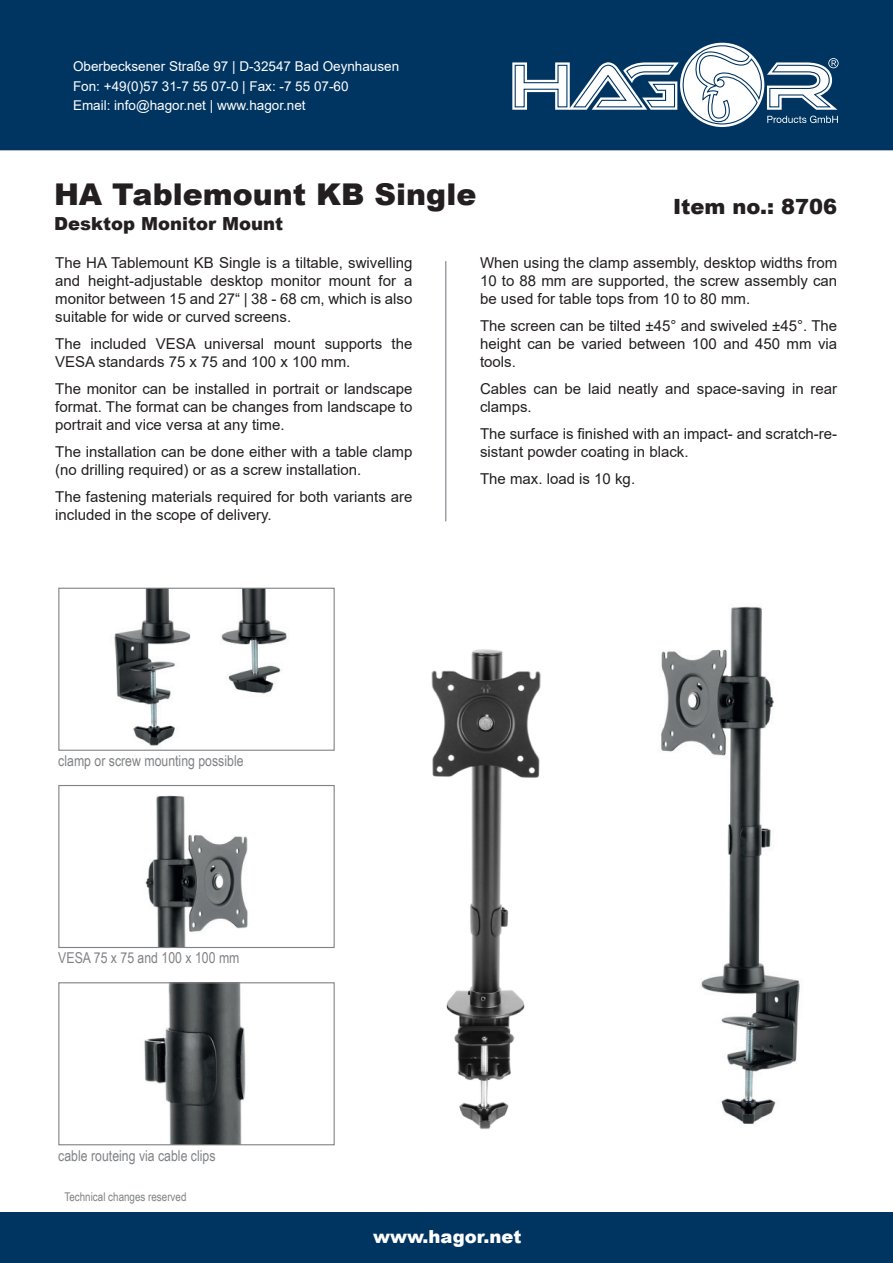
<style>
.page{position:relative;width:893px;height:1263px;background:#fff}
.page>*{position:absolute;margin:0;border:0;box-sizing:border-box;transform-origin:0 0}
.t1{font:900 30px "Arial";color:#231f20}
.t2{font:900 21px "Arial";color:#231f20}
.t3{font:900 18px "Arial";color:#231f20}
.t4{font:900 18px "Arial";color:#fff}
.t5{font:15px/18px "Arial";color:#231f20}
.t6{font:15px "Arial Narrow";color:#808285}
.t7{font:13.5px/19.5px "Arial";color:#fff}
.t8{font:12px "Arial Narrow";color:#808285}
</style>
<div class="page">
<hr style="left:445px;top:261px;width:1px;height:260px;background:#9d9fa2">
<img style="left:114px;top:590px;width:173px;height:156px">
<div style="left:58px;top:588px;width:277px;height:163px;border:1px solid #808285"></div>
<img style="left:145px;top:795px;width:103px;height:151px">
<div style="left:58px;top:785px;width:277px;height:163px;border:1px solid #808285"></div>
<img style="left:144px;top:984px;width:102px;height:159px">
<div style="left:58px;top:982px;width:277px;height:163px;border:1px solid #808285"></div>
<img style="left:661px;top:606px;width:139px;height:519px">
<img style="left:431px;top:649px;width:110px;height:480px">
<div style="left:0;top:1213px;width:893px;height:50px;background:#003562"></div>
<div style="left:0;top:0;width:893px;height:150px;background:#003562"></div>
<svg style="left:502px;top:39px;width:358px;height:93px"></svg>
<p class="t7" style="left:73px;top:57px;width:328px">Oberbecksener Straße 97 | D-32547 Bad Oeynhausen<br>Fon: +49(0)57 31-7 55 07-0 | Fax: -7 55 07-60<br>Email: info@hagor.net | www.hagor.net</p>
<h1 class="t1" style="left:54px;top:172px;width:424px">HA Tablemount KB Single</h1>
<p class="t3" style="left:54px;top:211px;width:230px">Desktop Monitor Mount</p>
<h2 class="t2" style="left:673px;top:191px;width:166px">Item no.: 8706</h2>
<p class="t5" style="left:55px;top:254px;width:359px;text-align:justify">The HA Tablemount KB Single is a tiltable, swivelling and height-adjustable desktop monitor mount for a monitor between 15 and 27“ | 38 - 68 cm, which is also suitable for wide or curved screens.</p>
<p class="t5" style="left:55px;top:335px;width:359px">The included VESA universal mount supports the<br>VESA standards 75 x 75 and 100 x 100 mm.</p>
<p class="t5" style="left:55px;top:380px;width:359px;text-align:justify">The monitor can be installed in portrait or landscape format. The format can be changes from landscape to portrait and vice versa at any time.</p>
<p class="t5" style="left:55px;top:443px;width:359px">The installation can be done either with a table clamp (no drilling required) or as a screw installation.</p>
<p class="t5" style="left:55px;top:488px;width:359px">The fastening materials required for both variants are included in the scope of delivery.</p>
<p class="t5" style="left:480px;top:254px;width:359px;text-align:justify">When using the clamp assembly, desktop widths from 10 to 88 mm are supported, the screw assembly can be used for table tops from 10 to 80 mm.</p>
<p class="t5" style="left:480px;top:317px;width:359px;text-align:justify">The screen can be tilted ±45° and swiveled ±45°. The height can be varied between 100 and 450 mm via tools.</p>
<p class="t5" style="left:480px;top:380px;width:359px">Cables can be laid neatly and space-saving in rear clamps.</p>
<p class="t5" style="left:480px;top:425px;width:359px">The surface is finished with an impact- and scratch-re&shy;sistant powder coating in black.</p>
<p class="t5" style="left:480px;top:470px;width:157px">The max. load is 10 kg.</p>
<p class="t6" style="left:58px;top:750px;width:187px">clamp or screw mounting possible</p>
<p class="t6" style="left:58px;top:947px;width:183px">VESA 75 x 75 and 100 x 100 mm</p>
<p class="t6" style="left:58px;top:1144px;width:159px">cable routeing via cable clips</p>
<p class="t8" style="left:65px;top:1188px;width:123px">Technical changes reserved</p>
<p class="t4" style="left:373px;top:1223px;width:150px">www.hagor.net</p>
</div>
